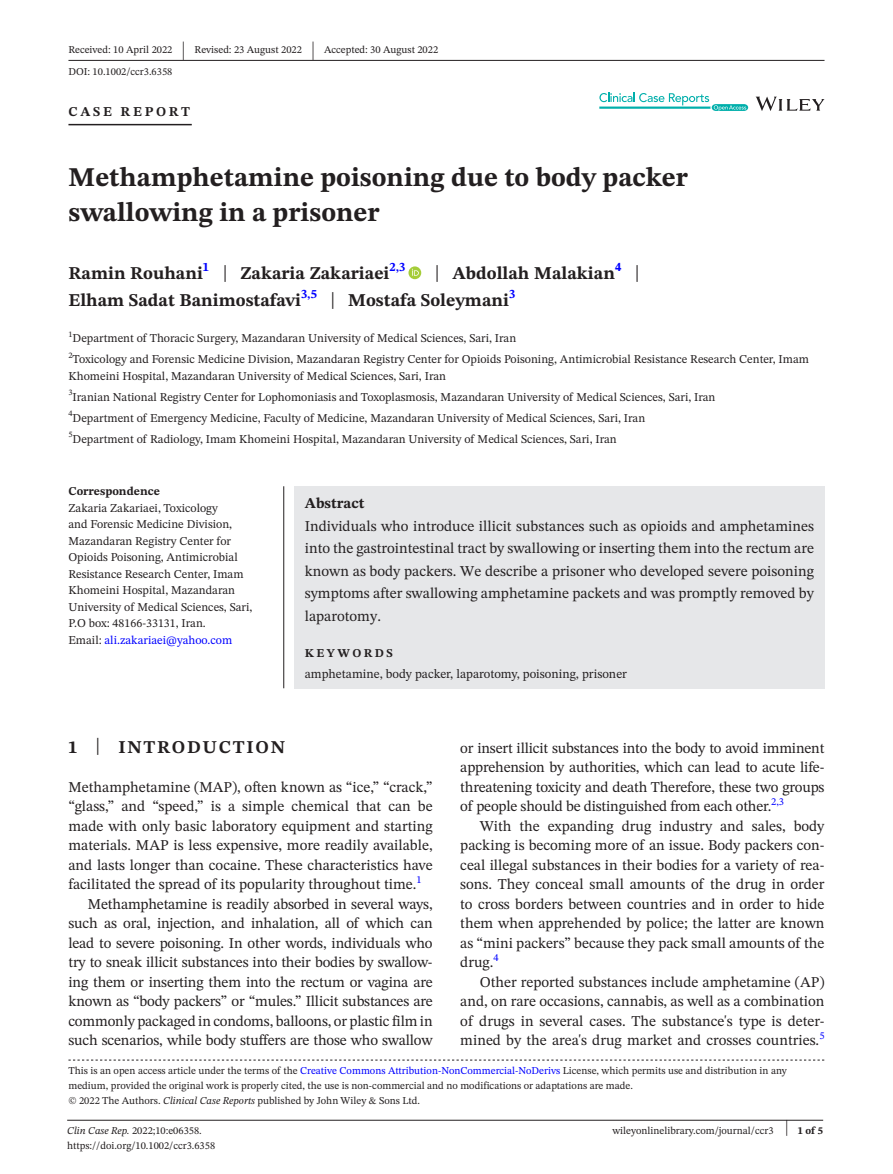
<style>
.page{position:relative;width:893px;height:1174px;background:#fff}
.page>*{position:absolute;margin:0;border:0;box-sizing:border-box;transform-origin:0 0}
.t1{font:700 27px/34.5px "STIX Two Text";color:#231f20}
.t2{font:25.65px "STIX Two Text";color:#231f20;scale:.49 1}
.t3{font:700 18px/27px "STIX Two Text";color:#231f20}
.t4{font:700 18px "STIX Two Text";letter-spacing:.1em;color:#231f20}
.t5{font:15px/19.5px "STIX Two Text";color:#231f20;text-align:justify}
.t6{font:700 15px "STIX Two Text";color:#231f20}
.t7{font:700 13.5px "STIX Two Text";letter-spacing:.2em;color:#231f20}
.t8{font:12.75px "STIX Two Text";color:#231f20}
.t9{font:12px/16.5px "STIX Two Text";color:#231f20}
.t10{font:700 12px "STIX Two Text";color:#231f20}
.t11{font:700 12px "STIX Two Text";letter-spacing:.2em;color:#231f20}
.t12{font:10.5px/15px "STIX Two Text";color:#231f20}
.t13{font:10.5px "STIX Two Text";color:#00f}
.t14{font:700 10.5px "STIX Two Text";color:#231f20}
.t15{font:8.4px "STIX Two Text";color:#231f20}
.s1{font-weight:400;font-size:23.4px}
.s2{color:#00f}
.s3{font-weight:400;font-size:23.7px}
.s4{font-style:italic}
.s5{font-weight:400;font-size:22.2px}
</style>
<div class="page">
<hr style="left:67px;top:1119px;width:756px;height:1px;background:#231f20">
<svg style="left:756px;top:97px;width:68px;height:14px"></svg>
<svg style="left:599px;top:93px;width:149px;height:18px"></svg>
<hr style="left:68px;top:60px;width:756px;height:1px;background:#231f20">
<hr style="left:68px;top:124px;width:124px;height:1px;background:#231f20">
<svg style="left:408px;top:266px;width:13px;height:13px"></svg>
<svg style="left:412px;top:269px;width:7px;height:7px"></svg>
<svg style="left:68px;top:1059px;width:756px;height:1px"></svg>
<div style="left:294px;top:486px;width:530px;height:202px;background:#e6e7e9"></div>
<hr style="left:283px;top:486px;width:1px;height:202px;background:#231f20">
<p class="t12" style="left:68px;top:42px;width:106px">Received: 10 April 2022</p>
<h2 class="t2" style="left:182px;top:32px;width:8px">|</h2>
<p class="t12" style="left:195px;top:42px;width:109px">Revised: 23 August 2022</p>
<h2 class="t2" style="left:311px;top:32px;width:8px">|</h2>
<p class="t12" style="left:324px;top:42px;width:116px">Accepted: 30 August 2022</p>
<p class="t12" style="left:68px;top:64px;width:105px">DOI: 10.1002/ccr3.6358</p>
<p class="t7" style="left:68px;top:101px;width:123px">CASE REPORT</p>
<h1 class="t1" style="left:68px;top:161px;width:621px">Methamphetamine poisoning due to body packer swallowing in a prisoner</h1>
<p class="t3" style="left:68px;top:260px;width:339px">Ramin Rouhani<sup>1</sup> <span class="s1">|</span> Zakaria Zakariaei<sup>2,3</sup></p>
<p class="t3" style="left:68px;top:260px;width:573px;text-indent:366px"><span class="s1">|</span> Abdollah Malakian<sup>4</sup> <span class="s1">|<br></span>Elham Sadat Banimostafavi<sup>3,5</sup> <span class="s1">|</span> Mostafa Soleymani<sup>3</sup></p>
<p class="t9" style="left:68px;top:328px;width:742px;line-height:21px"><sup>1</sup>Department of Thoracic Surgery, Mazandaran University of Medical Sciences, Sari, Iran<br><sup>2</sup>Toxicology and Forensic Medicine Division, Mazandaran Registry Center for Opioids Poisoning, Antimicrobial Resistance Research Center, Imam</p>
<p class="t9" style="left:68px;top:365px;width:649px;line-height:21px">Khomeini Hospital, Mazandaran University of Medical Sciences, Sari, Iran<br><sup>3</sup>Iranian National Registry Center for Lophomoniasis and Toxoplasmosis, Mazandaran University of Medical Sciences, Sari, Iran</p>
<p class="t15" style="left:68px;top:407px;width:6px">4</p>
<p class="t9" style="left:73px;top:409px;width:574px">Department of Emergency Medicine, Faculty of Medicine, Mazandaran University of Medical Sciences, Sari, Iran</p>
<p class="t15" style="left:68px;top:428px;width:6px">5</p>
<p class="t9" style="left:73px;top:430px;width:546px">Department of Radiology, Imam Khomeini Hospital, Mazandaran University of Medical Sciences, Sari, Iran</p>
<p class="t10" style="left:68px;top:483px;width:93px">Correspondence</p>
<p class="t9" style="left:68px;top:499px;width:185px">Zakaria Zakariaei, Toxicology<br>and Forensic Medicine Division, Mazandaran Registry Center for Opioids Poisoning, Antimicrobial Resistance Research Center, Imam Khomeini Hospital, Mazandaran University of Medical Sciences, Sari, P.O box: 48166-33131, Iran.<br>Email: <span class="s2">ali.zakariaei@yahoo.com</span></p>
<p class="t6" style="left:305px;top:492px;width:61px">Abstract</p>
<p class="t5" style="left:305px;top:514px;width:511px;line-height:22.5px">Individuals who introduce illicit substances such as opioids and amphetamines into the gastrointestinal tract by swallowing or inserting them into the rectum are known as body packers. We describe a prisoner who developed severe poisoning symptoms after swallowing amphetamine packets and was promptly removed by laparotomy.</p>
<p class="t11" style="left:305px;top:644px;width:90px">KEYWORDS</p>
<p class="t8" style="left:305px;top:664px;width:324px">amphetamine, body packer, laparotomy, poisoning, prisoner</p>
<p class="t4" style="left:68px;top:734px;width:218px">1 <span class="s3">|</span> INTRODUCTION</p>
<p class="t5" style="left:68px;top:777px;width:366px">Methamphetamine (MAP), often known as “ice,” “crack,” “glass,” and “speed,” is a simple chemical that can be made with only basic laboratory equipment and starting materials. MAP is less expensive, more readily available, and lasts longer than cocaine. These characteristics have facilitated the spread of its popularity throughout time.</p>
<p class="t13" style="left:416px;top:871px;width:7px">1</p>
<p class="t5" style="left:68px;top:894px;width:366px;text-indent:20px">Methamphetamine is readily absorbed in several ways, such as oral, injection, and inhalation, all of which can lead to severe poisoning. In other words, individuals who try to sneak illicit substances into their bodies by swallow&shy;ing them or inserting them into the rectum or vagina are known as “body packers” or “mules.” Illicit substances are commonly packaged in condoms, balloons, or plastic film in such scenarios, while body stuffers are those who swallow</p>
<p class="t5" style="left:460px;top:738px;width:366px">or insert illicit substances into the body to avoid imminent apprehension by authorities, which can lead to acute life&shy;threatening toxicity and death Therefore, these two groups of people should be distinguished from each other.</p>
<p class="t13" style="left:771px;top:793px;width:14px">2,3</p>
<p class="t5" style="left:460px;top:816px;width:366px;text-indent:20px">With the expanding drug industry and sales, body packing is becoming more of an issue. Body packers con&shy;ceal illegal substances in their bodies for a variety of rea&shy;sons. They conceal small amounts of the drug in order to cross borders between countries and in order to hide them when apprehended by police; the latter are known as “mini packers” because they pack small amounts of the drug.</p>
<p class="t13" style="left:493px;top:949px;width:7px">4</p>
<p class="t5" style="left:460px;top:972px;width:366px;text-indent:20px">Other reported substances include amphetamine (AP) and, on rare occasions, cannabis, as well as a combination of drugs in several cases. The substance's type is deter&shy;mined by the area's drug market and crosses countries.</p>
<p class="t13" style="left:819px;top:1027px;width:7px">5</p>
<p class="t12" style="left:68px;top:1063px;width:720px">This is an open access article under the terms of the <span class="s2">Creative Commons Attribution-NonCommercial-NoDerivs</span> License, which permits use and distribution in any medium, provided the original work is properly cited, the use is non-commercial and no modifications or adaptations are made.<br>© 2022 The Authors. <span class="s4">Clinical Case Reports</span> published by John Wiley &amp; Sons Ltd.</p>
<p class="t12" style="left:67px;top:1123px;width:136px"><span class="s4">Clin Case Rep.</span> 2022;10:e06358.</p>
<p class="t14" style="left:785px;top:1123px;width:39px"><span class="s5">|</span> 1 of 5</p>
<p class="t12" style="left:67px;top:1138px;width:150px">https://doi.org/10.1002/ccr3.6358</p>
<p class="t12" style="left:612px;top:1123px;width:163px">wileyonlinelibrary.com/journal/ccr3</p>
</div>
